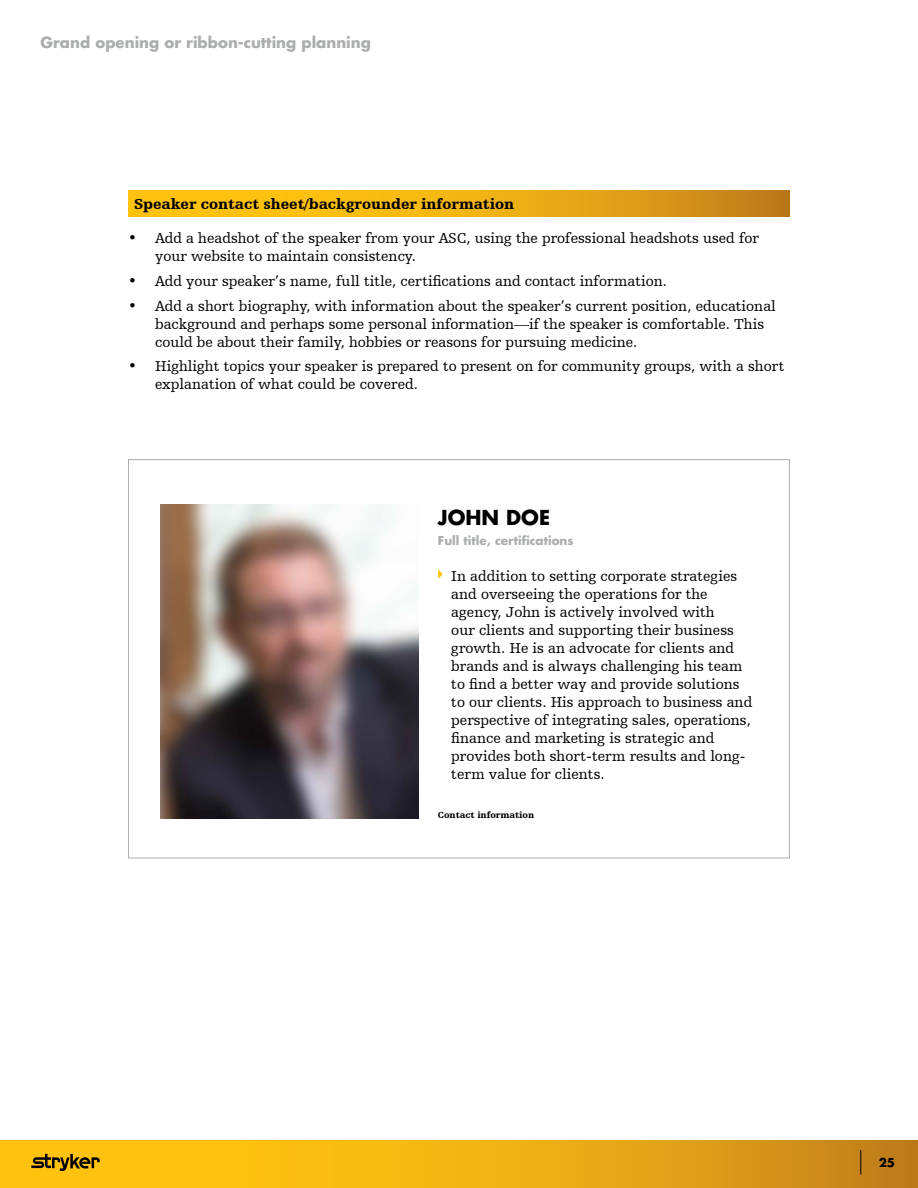
<style>
.page{position:relative;width:918px;height:1188px;background:#fff}
.page>*{position:absolute;margin:0;border:0;box-sizing:border-box;transform-origin:0 0}
.t1{font:700 20.1px "Futura For Stryker";color:#000}
.t2{font:15px/18px "Humanist Slabserif 712 BT";color:#000}
.t3{font:900 15px "Humanist Slabserif 712 BT";color:#000}
.t4{font:700 15px "Futura For Stryker";color:#abaead}
.t5{font:700 12px "Futura For Stryker";color:#abaead}
.t6{font:700 12px "Futura For Stryker";color:#000}
.t7{font:900 9.15px "Humanist Slabserif 712 BT";color:#000}
</style>
<div class="page">
<svg style="left:128px;top:190px;width:662px;height:27px"></svg>
<img style="left:160px;top:504px;width:258px;height:314px">
<svg style="left:438px;top:569px;width:5px;height:10px"></svg>
<svg style="left:0;top:1140px;width:918px;height:48px"></svg>
<svg style="left:31px;top:1154px;width:69px;height:17px"></svg>
<svg style="left:861px;top:1150px;width:1px;height:25px"></svg>
<p class="t4" style="left:41px;top:32px;width:332px">Grand opening or ribbon-cutting planning</p>
<p class="t3" style="left:134px;top:195px;width:382px">Speaker contact sheet/backgrounder information</p>
<p class="t2" style="left:155px;top:229px;width:605px;text-indent:-27px">• Add a headshot of the speaker from your ASC, using the professional headshots used for your website to maintain consistency.</p>
<p class="t2" style="left:128px;top:272px;width:540px">• Add your speaker’s name, full title, certifications and contact information.</p>
<p class="t2" style="left:155px;top:296px;width:622px;text-indent:-27px">• Add a short biography, with information about the speaker’s current position, educational background and perhaps some personal information—if the speaker is comfortable. This could be about their family, hobbies or reasons for pursuing medicine.</p>
<p class="t2" style="left:155px;top:357px;width:631px;text-indent:-27px">• Highlight topics your speaker is prepared to present on for community groups, with a short explanation of what could be covered.</p>
<h1 class="t1" style="left:438px;top:504px;width:114px">JOHN DOE</h1>
<p class="t5" style="left:438px;top:532px;width:137px">Full title, certifications</p>
<p class="t2" style="left:451px;top:567px;width:302px">In addition to setting corporate strategies and overseeing the operations for the agency, John is actively involved with<br>our clients and supporting their business growth. He is an advocate for clients and brands and is always challenging his team to find a better way and provide solutions to our clients. His approach to business and perspective of integrating sales, operations, finance and marketing is strategic and provides both short-term results and long&shy;term value for clients.</p>
<p class="t7" style="left:438px;top:809px;width:98px">Contact information</p>
<p class="t6" style="left:879px;top:1155px;width:18px">25</p>
</div>
